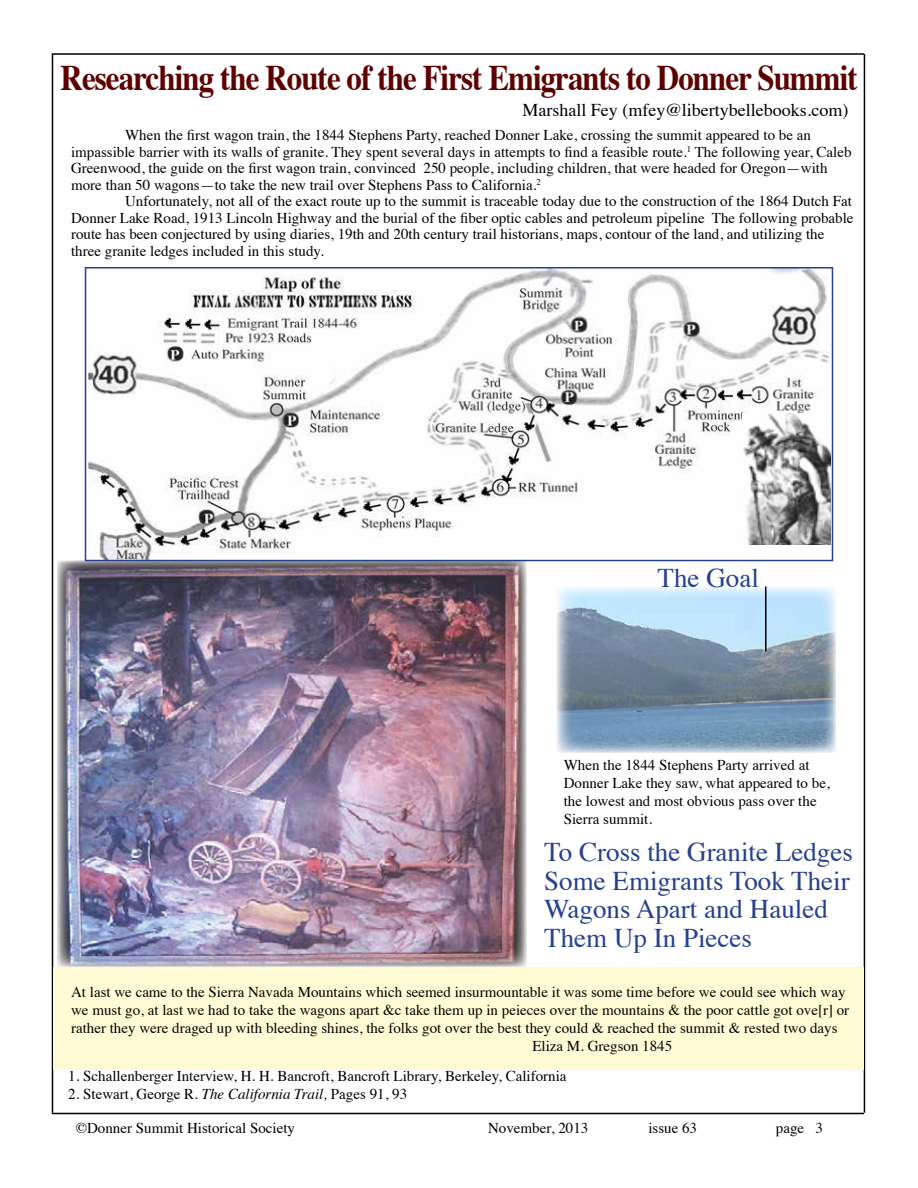
<style>
.page{position:relative;width:918px;height:1188px;background:#fff}
.page>*{position:absolute;margin:0;border:0;box-sizing:border-box;transform-origin:0 0}
.t1{font:700 36px "Times";letter-spacing:-.03em;color:#5e0000;scale:.86 1}
.t2{font:27px/28.5px "Times";color:#25408f}
.t3{font:18px "Times";color:#000}
.t4{font:15px/16.5px "Times";color:#000}
.s1{font-style:italic}
</style>
<div class="page">
<hr style="left:864px;top:54px;width:1px;height:1059px;background:#000">
<hr style="left:52px;top:53px;width:812px;height:2px;background:#000">
<hr style="left:52px;top:54px;width:1px;height:1059px;background:#000">
<hr style="left:52px;top:1113px;width:812px;height:1px;background:#000">
<div style="left:53px;top:967px;width:810px;height:103px;background:#fffcd5"></div>
<img style="left:57px;top:558px;width:470px;height:409px">
<img style="left:557px;top:586px;width:279px;height:167px">
<hr style="left:765px;top:586px;width:1px;height:66px;background:#000">
<img style="left:88px;top:270px;width:742px;height:288px">
<div style="left:85px;top:267px;width:748px;height:294px;border:2px solid #25408f"></div>
<img style="left:742px;top:413px;width:88px;height:131px">
<h1 class="t1" style="left:61px;top:43px;width:928px">Researching the Route of the First Emigrants to Donner Summit</h1>
<p class="t3" style="left:522px;top:93px;width:328px">Marshall Fey (mfey@libertybellebooks.com)</p>
<p class="t4" style="left:71px;top:126px;width:782px;text-indent:54px">When the first wagon train, the 1844 Stephens Party, reached Donner Lake, crossing the summit appeared to be an impassible barrier with its walls of granite. They spent several days in attempts to find a feasible route.<sup>1</sup> The following year, Caleb Greenwood, the guide on the first wagon train, convinced 250 people, including children, that were headed for Oregon—with more than 50 wagons—to take the new trail over Stephens Pass to California.<sup>2</sup></p>
<p class="t4" style="left:71px;top:192px;width:784px;text-indent:54px">Unfortunately, not all of the exact route up to the summit is traceable today due to the construction of the 1864 Dutch Fat Donner Lake Road, 1913 Lincoln Highway and the burial of the fiber optic cables and petroleum pipeline The following probable route has been conjectured by using diaries, 19th and 20th century trail historians, maps, contour of the land, and utilizing the three granite ledges included in this study.</p>
<h2 class="t2" style="left:658px;top:562px;width:103px">The Goal</h2>
<p class="t4" style="left:564px;top:755px;width:268px;line-height:18px">When the 1844 Stephens Party arrived at Donner Lake they saw, what appeared to be, the lowest and most obvious pass over the Sierra summit.</p>
<h2 class="t2" style="left:544px;top:835px;width:310px">To Cross the Granite Ledges<br>Some Emigrants Took Their<br>Wagons Apart and Hauled<br>Them Up In Pieces</h2>
<p class="t4" style="left:71px;top:983px;width:776px">At last we came to the Sierra Navada Mountains which seemed insurmountable it was some time before we could see which way</p>
<p class="t4" style="left:71px;top:1001px;width:780px">we must go, at last we had to take the wagons apart &amp;c take them up in peieces over the mountains &amp; the poor cattle got ove[r] or</p>
<p class="t4" style="left:71px;top:1019px;width:768px">rather they were draged up with bleeding shines, the folks got over the best they could &amp; reached the summit &amp; rested two days</p>
<p class="t4" style="left:532px;top:1037px;width:141px">Eliza M. Gregson 1845</p>
<p class="t4" style="left:68px;top:1066px;width:500px">1. Schallenberger Interview, H. H. Bancroft, Bancroft Library, Berkeley, California</p>
<p class="t4" style="left:68px;top:1084px;width:340px">2. Stewart, George R. <span class="s1">The California Trail,</span> Pages 91, 93</p>
<p class="t4" style="left:76px;top:1118px;width:221px">©Donner Summit Historical Society</p>
<p class="t4" style="left:488px;top:1118px;width:102px">November, 2013</p>
<p class="t4" style="left:648px;top:1118px;width:50px">issue 63</p>
<p class="t4" style="left:776px;top:1118px;width:49px">page 3</p>
</div>
